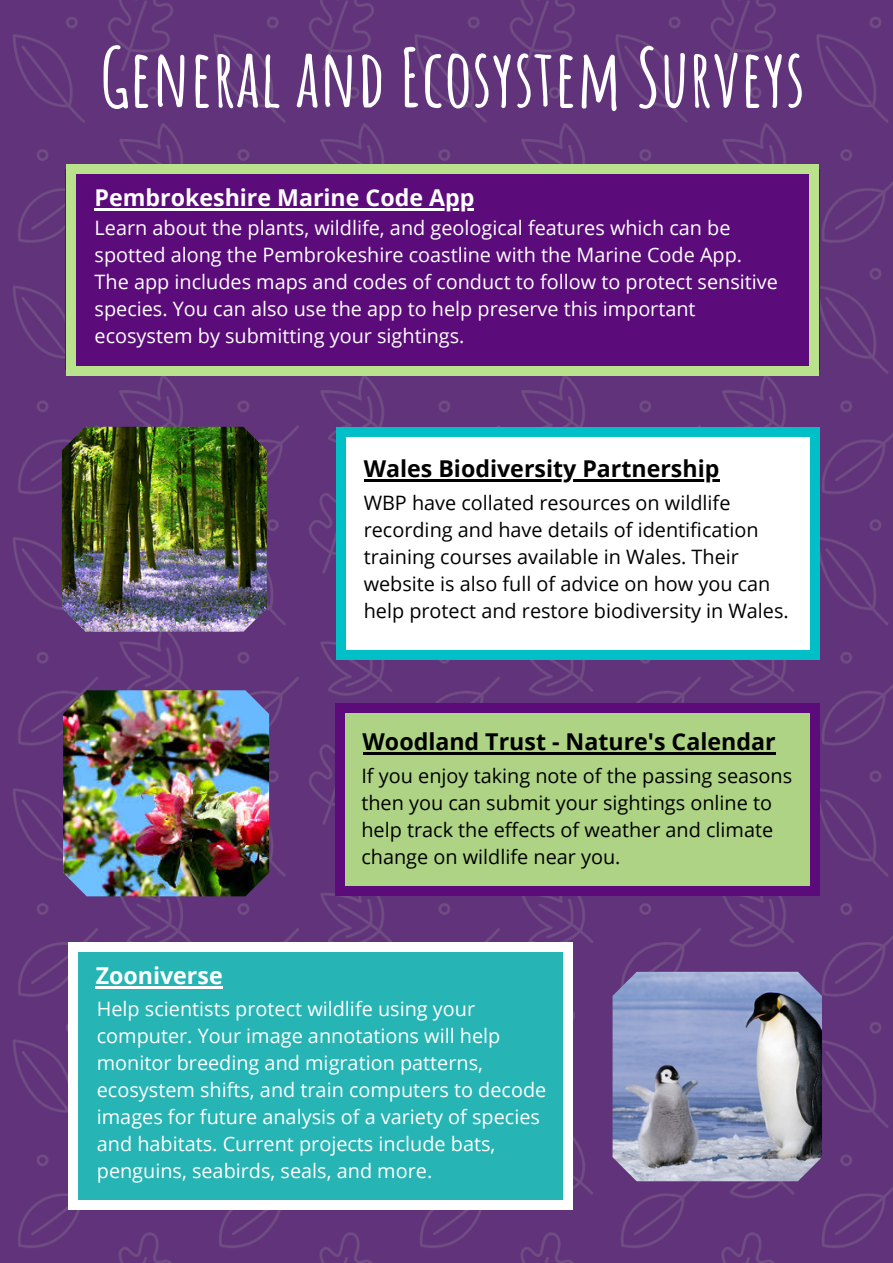
<style>
.page{position:relative;width:893px;height:1263px;background:#fff}
.page>*{position:absolute;margin:0;border:0;box-sizing:border-box;transform-origin:0 0}
.t1{font:700 79.5px "Amatic SC";color:#fff}
.t2{font:700 23.25px "Open Sans";color:#000}
.t3{font:700 23.25px "Open Sans";color:#fff}
.t4{font:19.8px/27px "Open Sans";color:#fff}
.t5{font:19.8px/27px "Open Sans";color:#000}
</style>
<div class="page">
<img style="left:0;top:0;width:893px;height:1263px">
<div style="left:336px;top:432px;width:484px;height:223px;background:#fff"></div>
<div style="left:810px;top:650px;width:10px;height:10px;background:#00bfc6"></div>
<div style="left:336px;top:437px;width:10px;height:214px;background:#00bfc6"></div>
<div style="left:336px;top:650px;width:10px;height:10px;background:#00bfc6"></div>
<div style="left:810px;top:437px;width:10px;height:214px;background:#00bfc6"></div>
<div style="left:346px;top:650px;width:465px;height:10px;background:#00bfc6"></div>
<div style="left:810px;top:427px;width:10px;height:10px;background:#00bfc6"></div>
<div style="left:336px;top:427px;width:10px;height:10px;background:#00bfc6"></div>
<div style="left:346px;top:427px;width:465px;height:10px;background:#00bfc6"></div>
<div style="left:65px;top:169px;width:755px;height:201px;background:#5b0b7a"></div>
<div style="left:809px;top:366px;width:10px;height:9px;background:#bae28d"></div>
<div style="left:66px;top:173px;width:10px;height:193px;background:#bae28d"></div>
<div style="left:66px;top:366px;width:10px;height:9px;background:#bae28d"></div>
<div style="left:809px;top:173px;width:10px;height:193px;background:#bae28d"></div>
<div style="left:75px;top:366px;width:735px;height:9px;background:#bae28d"></div>
<div style="left:809px;top:164px;width:10px;height:10px;background:#bae28d"></div>
<div style="left:66px;top:164px;width:10px;height:10px;background:#bae28d"></div>
<div style="left:75px;top:164px;width:735px;height:10px;background:#bae28d"></div>
<hr style="left:364px;top:480px;width:355px;height:2px;background:#000">
<img style="left:62px;top:427px;width:205px;height:205px">
<div style="left:335px;top:709px;width:485px;height:181px;background:#aed384"></div>
<div style="left:810px;top:886px;width:10px;height:10px;background:#5b0b7a"></div>
<div style="left:335px;top:713px;width:10px;height:173px;background:#5b0b7a"></div>
<div style="left:335px;top:886px;width:10px;height:10px;background:#5b0b7a"></div>
<div style="left:810px;top:713px;width:10px;height:173px;background:#5b0b7a"></div>
<div style="left:344px;top:886px;width:467px;height:10px;background:#5b0b7a"></div>
<div style="left:810px;top:703px;width:10px;height:10px;background:#5b0b7a"></div>
<div style="left:335px;top:703px;width:10px;height:10px;background:#5b0b7a"></div>
<div style="left:344px;top:703px;width:467px;height:10px;background:#5b0b7a"></div>
<hr style="left:363px;top:752px;width:412px;height:2px;background:#000">
<div style="left:68px;top:946px;width:505px;height:259px;background:#26b4b4"></div>
<div style="left:563px;top:1200px;width:9px;height:10px;background:#fff"></div>
<div style="left:68px;top:951px;width:10px;height:250px;background:#fff"></div>
<div style="left:68px;top:1200px;width:10px;height:10px;background:#fff"></div>
<div style="left:563px;top:951px;width:9px;height:250px;background:#fff"></div>
<div style="left:78px;top:1200px;width:485px;height:10px;background:#fff"></div>
<div style="left:563px;top:942px;width:9px;height:10px;background:#fff"></div>
<div style="left:68px;top:942px;width:10px;height:10px;background:#fff"></div>
<div style="left:78px;top:942px;width:485px;height:10px;background:#fff"></div>
<hr style="left:96px;top:986px;width:127px;height:3px;background:#fff">
<img style="left:613px;top:972px;width:209px;height:209px">
<img style="left:63px;top:690px;width:206px;height:206px">
<hr style="left:95px;top:208px;width:379px;height:3px;background:#fff">
<h1 class="t1" style="left:100px;top:26px;width:707px">General and Ecosystem Surveys</h1>
<p class="t3" style="left:95px;top:181px;width:381px">Pembrokeshire Marine Code App</p>
<p class="t4" style="left:95px;top:214px;width:685px">Learn about the plants, wildlife, and geological features which can be spotted along the Pembrokeshire coastline with the Marine Code App.<br>The app includes maps and codes of conduct to follow to protect sensitive species. You can also use the app to help preserve this important ecosystem by submitting your sightings.</p>
<p class="t2" style="left:364px;top:453px;width:357px">Wales Biodiversity Partnership</p>
<p class="t5" style="left:364px;top:489px;width:427px">WBP have collated resources on wildlife recording and have details of identification training courses available in Wales. Their website is also full of advice on how you can help protect and restore biodiversity in Wales.</p>
<p class="t2" style="left:363px;top:725px;width:414px">Woodland Trust - Nature's Calendar</p>
<p class="t5" style="left:361px;top:761px;width:432px">If you enjoy taking note of the passing seasons then you can submit your sightings online to help track the effects of weather and climate change on wildlife near you.</p>
<p class="t3" style="left:96px;top:959px;width:128px">Zooniverse</p>
<p class="t4" style="left:97px;top:994px;width:451px">Help scientists protect wildlife using your computer. Your image annotations will help monitor breeding and migration patterns, ecosystem shifts, and train computers to decode images for future analysis of a variety of species and habitats. Current projects include bats, penguins, seabirds, seals, and more.</p>
</div>
